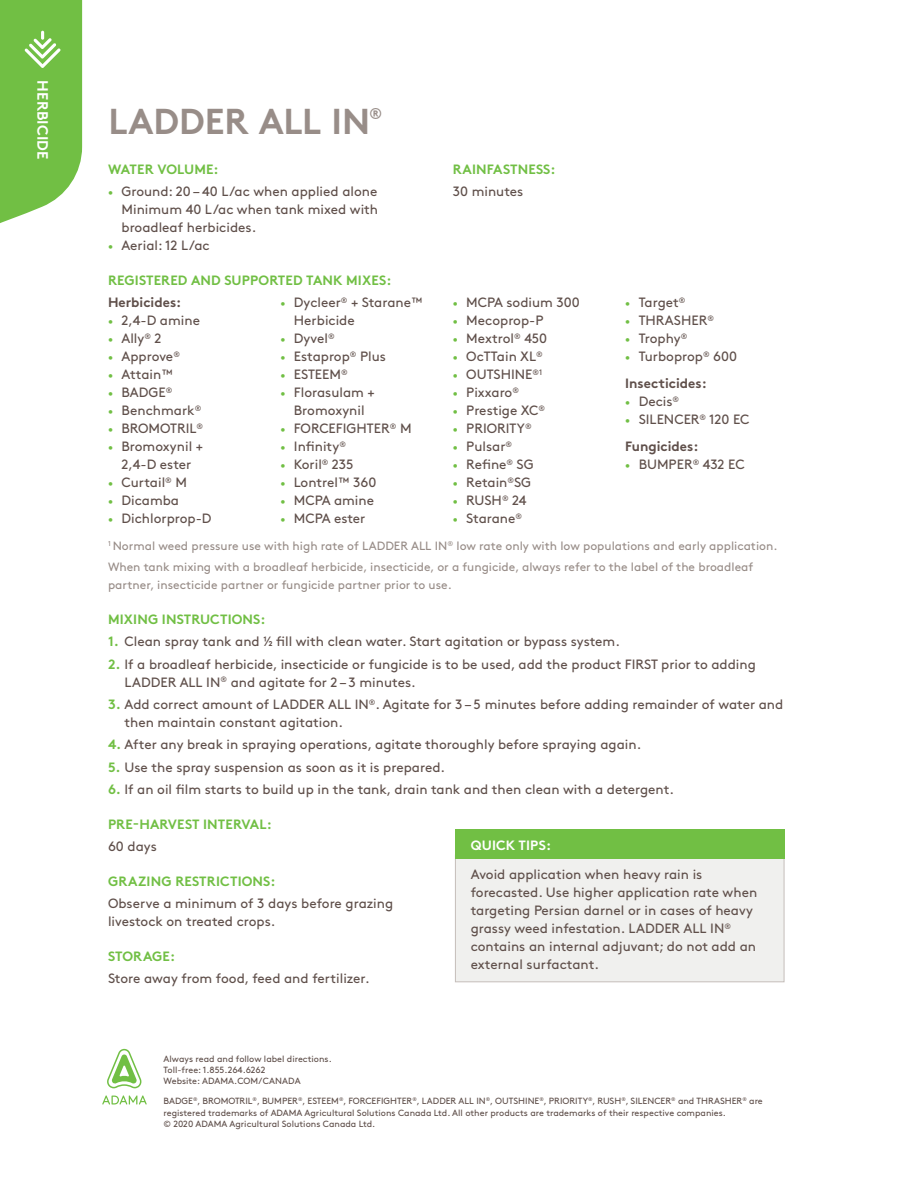
<style>
.page{position:relative;width:918px;height:1188px;background:#fff}
.page>*{position:absolute;margin:0;border:0;box-sizing:border-box;transform-origin:0 0}
.t1{font:700 36px "Brown Pro";color:#988d88}
.t2{font:700 15.75px "Brown Pro";color:#988d88}
.t3{font:700 15px "Brown Pro";letter-spacing:.01em;color:#fff}
.Body{font:13.5px/18px "Brown Pro";color:#5f4f4a}
.Subhead2{font:700 13.5px "Brown Pro";letter-spacing:.01em;color:#71bf44}
.Body-2{font:700 13.5px "Brown Pro";color:#5f4f4a}
.Quick_Tip_head{font:700 13.5px "Brown Pro";letter-spacing:.01em;color:#fff}
.Footnote{font:12px/18px "Brown Pro";color:#988d88}
.Legal{font:9px/11.2px "Brown Pro";color:#5f4f4a}
.s1{font-size:9px;color:#71bf44}
.s2{font-weight:700;color:#71bf44}
</style>
<div class="page">
<svg style="left:0;top:0;width:82px;height:223px;background:#80c558"></svg>
<svg style="left:107px;top:1049px;width:35px;height:39px"></svg>
<svg style="left:102px;top:1095px;width:45px;height:10px"></svg>
<div style="left:455px;top:855px;width:329px;height:127px;background:#f0f0ee;border:1px solid #c5beba"></div>
<div style="left:455px;top:829px;width:329px;height:30px;background:#71bf44"></div>
<p class="t3" style="left:55px;top:80px;width:81px;rotate:90deg">HERBICIDE</p>
<p class="t1" style="left:109px;top:92px;width:263px">LADDER ALL IN</p>
<p class="t2" style="left:369px;top:100px;width:15px">®</p>
<p class="Subhead2" style="left:108px;top:158px;width:112px">WATER VOLUME:</p>
<p class="Body" style="left:122px;top:182px;width:258px;text-align:justify;text-indent:-14px"><span class="s1">•</span> Ground: 20 – 40 L/ac when applied alone Minimum 40 L/ac when tank mixed with broadleaf herbicides.</p>
<p class="Body" style="left:108px;top:236px;width:103px"><span class="s1">•</span> Aerial: 12 L/ac</p>
<p class="Subhead2" style="left:108px;top:269px;width:285px">REGISTERED AND SUPPORTED TANK MIXES:</p>
<p class="Body-2" style="left:108px;top:292px;width:75px">Herbicides:</p>
<p class="Body" style="left:108px;top:311px;width:94px"><span class="s1">•</span> 2,4-D amine</p>
<p class="Body" style="left:108px;top:329px;width:55px"><span class="s1">•</span> Ally<sup>®</sup> 2</p>
<p class="Body" style="left:108px;top:347px;width:73px"><span class="s1">•</span> Approve<sup>®</sup></p>
<p class="Body" style="left:108px;top:365px;width:66px"><span class="s1">•</span> Attain™</p>
<p class="Body" style="left:108px;top:383px;width:66px"><span class="s1">•</span> BADGE<sup>®</sup></p>
<p class="Body" style="left:108px;top:401px;width:95px"><span class="s1">•</span> Benchmark<sup>®</sup></p>
<p class="Body" style="left:108px;top:419px;width:97px"><span class="s1">•</span> BROMOTRIL<sup>®</sup></p>
<p class="Body" style="left:108px;top:437px;width:97px;text-align:center"><span class="s1">•</span> Bromoxynil +<br>2,4-D ester</p>
<p class="Body" style="left:108px;top:473px;width:81px"><span class="s1">•</span> Curtail<sup>®</sup> M</p>
<p class="Body" style="left:108px;top:491px;width:73px"><span class="s1">•</span> Dicamba</p>
<p class="Body" style="left:108px;top:509px;width:105px"><span class="s1">•</span> Dichlorprop-D</p>
<p class="Body" style="left:294px;top:293px;width:130px;text-indent:-14px"><span class="s1">•</span> Dycleer<sup>®</sup> + Starane™<br>Herbicide</p>
<p class="Body" style="left:280px;top:329px;width:56px"><span class="s1">•</span> Dyvel<sup>®</sup></p>
<p class="Body" style="left:280px;top:347px;width:107px"><span class="s1">•</span> Estaprop<sup>®</sup> Plus</p>
<p class="Body" style="left:280px;top:365px;width:69px"><span class="s1">•</span> ESTEEM<sup>®</sup></p>
<p class="Body" style="left:280px;top:383px;width:96px;text-align:center"><span class="s1">•</span> Florasulam +<br>Bromoxynil</p>
<p class="Body" style="left:280px;top:419px;width:133px"><span class="s1">•</span> FORCEFIGHTER<sup>®</sup> M</p>
<p class="Body" style="left:280px;top:437px;width:67px"><span class="s1">•</span> Infinity<sup>®</sup></p>
<p class="Body" style="left:280px;top:455px;width:75px"><span class="s1">•</span> Koril<sup>®</sup> 235</p>
<p class="Body" style="left:280px;top:473px;width:97px"><span class="s1">•</span> Lontrel™ 360</p>
<p class="Body" style="left:280px;top:491px;width:95px"><span class="s1">•</span> MCPA amine</p>
<p class="Body" style="left:280px;top:509px;width:87px"><span class="s1">•</span> MCPA ester</p>
<p class="Subhead2" style="left:453px;top:158px;width:104px">RAINFASTNESS:</p>
<p class="Body" style="left:453px;top:182px;width:72px">30 minutes</p>
<p class="Body" style="left:453px;top:293px;width:129px"><span class="s1">•</span> MCPA sodium 300</p>
<p class="Body" style="left:453px;top:311px;width:92px"><span class="s1">•</span> Mecoprop-P</p>
<p class="Body" style="left:453px;top:329px;width:96px"><span class="s1">•</span> Mextrol<sup>®</sup> 450</p>
<p class="Body" style="left:453px;top:347px;width:91px"><span class="s1">•</span> OcTTain XL<sup>®</sup></p>
<p class="Body" style="left:453px;top:365px;width:91px"><span class="s1">•</span> OUTSHINE<sup>®1</sup></p>
<p class="Body" style="left:453px;top:383px;width:68px"><span class="s1">•</span> Pixxaro<sup>®</sup></p>
<p class="Body" style="left:453px;top:401px;width:94px"><span class="s1">•</span> Prestige XC<sup>®</sup></p>
<p class="Body" style="left:453px;top:419px;width:80px"><span class="s1">•</span> PRIORITY<sup>®</sup></p>
<p class="Body" style="left:453px;top:437px;width:61px"><span class="s1">•</span> Pulsar<sup>®</sup></p>
<p class="Body" style="left:453px;top:455px;width:82px"><span class="s1">•</span> Refine<sup>®</sup> SG</p>
<p class="Body" style="left:453px;top:473px;width:80px"><span class="s1">•</span> Retain<sup>®</sup>SG</p>
<p class="Body" style="left:453px;top:491px;width:75px"><span class="s1">•</span> RUSH<sup>®</sup> 24</p>
<p class="Body" style="left:453px;top:509px;width:71px"><span class="s1">•</span> Starane<sup>®</sup></p>
<p class="Body" style="left:625px;top:293px;width:62px"><span class="s1">•</span> Target<sup>®</sup></p>
<p class="Body" style="left:625px;top:311px;width:90px"><span class="s1">•</span> THRASHER<sup>®</sup></p>
<p class="Body" style="left:625px;top:329px;width:64px"><span class="s1">•</span> Trophy<sup>®</sup></p>
<p class="Body" style="left:625px;top:347px;width:113px"><span class="s1">•</span> Turboprop<sup>®</sup> 600</p>
<p class="Body-2" style="left:625px;top:373px;width:83px">Insecticides:</p>
<p class="Body" style="left:625px;top:392px;width:55px"><span class="s1">•</span> Decis<sup>®</sup></p>
<p class="Body" style="left:625px;top:410px;width:126px"><span class="s1">•</span> SILENCER<sup>®</sup> 120 EC</p>
<p class="Body-2" style="left:625px;top:436px;width:75px">Fungicides:</p>
<p class="Body" style="left:625px;top:455px;width:121px"><span class="s1">•</span> BUMPER<sup>®</sup> 432 EC</p>
<p class="Footnote" style="left:108px;top:536px;width:671px"><sup>1</sup> Normal weed pressure use with high rate of LADDER ALL IN<sup>®</sup> low rate only with low populations and early application.</p>
<p class="Footnote" style="left:108px;top:557px;width:647px">When tank mixing with a broadleaf herbicide, insecticide, or a fungicide, always refer to the label of the broadleaf partner, insecticide partner or fungicide partner prior to use.</p>
<p class="Subhead2" style="left:108px;top:608px;width:159px">MIXING INSTRUCTIONS:</p>
<p class="Body" style="left:108px;top:632px;width:513px"><span class="s2">1.</span> Clean spray tank and 1/2 fill with clean water. Start agitation or bypass system.</p>
<p class="Body" style="left:124px;top:654px;width:633px;text-indent:-16px"><span class="s2">2.</span> If a broadleaf herbicide, insecticide or fungicide is to be used, add the product FIRST prior to adding<br>LADDER ALL IN<sup>®</sup> and agitate for 2 – 3 minutes.</p>
<p class="Body" style="left:124px;top:694px;width:660px;text-indent:-16px"><span class="s2">3.</span> Add correct amount of LADDER ALL IN<sup>®</sup>. Agitate for 3 – 5 minutes before adding remainder of water and then maintain constant agitation.</p>
<p class="Body" style="left:108px;top:735px;width:535px"><span class="s2">4.</span> After any break in spraying operations, agitate thoroughly before spraying again.</p>
<p class="Body" style="left:108px;top:757px;width:339px"><span class="s2">5.</span> Use the spray suspension as soon as it is prepared.</p>
<p class="Body" style="left:108px;top:779px;width:568px"><span class="s2">6.</span> If an oil film starts to build up in the tank, drain tank and then clean with a detergent.</p>
<p class="Subhead2" style="left:108px;top:813px;width:165px">PRE-HARVEST INTERVAL:</p>
<p class="Body" style="left:108px;top:836px;width:50px">60 days</p>
<p class="Subhead2" style="left:108px;top:870px;width:169px">GRAZING RESTRICTIONS:</p>
<p class="Body" style="left:108px;top:893px;width:287px">Observe a minimum of 3 days before grazing livestock on treated crops.</p>
<p class="Subhead2" style="left:108px;top:945px;width:69px">STORAGE:</p>
<p class="Body" style="left:108px;top:968px;width:263px">Store away from food, feed and fertilizer.</p>
<p class="Quick_Tip_head" style="left:471px;top:834px;width:82px">QUICK TIPS:</p>
<p class="Body" style="left:471px;top:864px;width:288px">Avoid application when heavy rain is forecasted. Use higher application rate when targeting Persian darnel or in cases of heavy grassy weed infestation. LADDER ALL IN<sup>® </sup>contains an internal adjuvant; do not add an external surfactant.</p>
<p class="Legal" style="left:164px;top:1052px;width:170px">Always read and follow label directions.</p>
<p class="Legal" style="left:164px;top:1063px;width:103px">Toll-free: 1.855.264.6262</p>
<p class="Legal" style="left:164px;top:1075px;width:139px">Website: ADAMA.COM/CANADA</p>
<p class="Legal" style="left:164px;top:1095px;width:601px">BADGE<sup>®</sup>, BROMOTRIL<sup>®</sup>, BUMPER<sup>®</sup>, ESTEEM<sup>®</sup>, FORCEFIGHTER<sup>®</sup>, LADDER ALL IN<sup>®</sup>, OUTSHINE<sup>®</sup>, PRIORITY<sup>®</sup>, RUSH<sup>®</sup>, SILENCER<sup>®</sup> and THRASHER<sup>®</sup> are registered trademarks of ADAMA Agricultural Solutions Canada Ltd. All other products are trademarks of their respective companies.<br>© 2020 ADAMA Agricultural Solutions Canada Ltd.</p>
</div>
